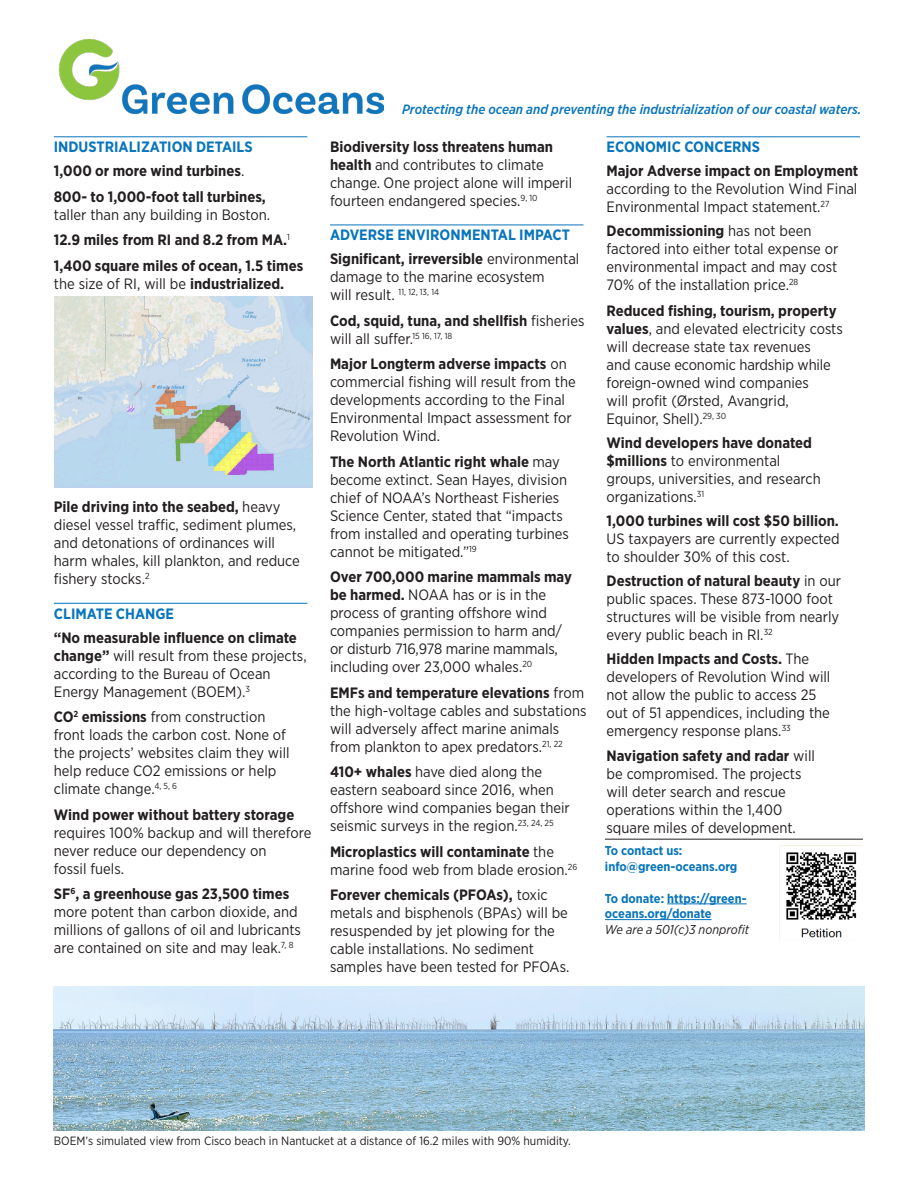
<style>
.page{position:relative;width:918px;height:1188px;background:#fff}
.page>*{position:absolute;margin:0;border:0;box-sizing:border-box;transform-origin:0 0}
.Main_Body{font:15px/18px "Gotham Narrow";color:#231f20}
.Main_Body_bullet{font:15px/18px "Gotham Narrow";color:#231f20}
.Main_Body-2{font:700 15px/18px "Gotham Narrow";color:#231f20}
.Main_Subhead{font:700 15px "Gotham Narrow";color:#0975bc}
.t1{font:italic 500 13.5px "Gotham Narrow";color:#0975bc}
.t2{font:700 12.75px/15.8px "Gotham Narrow";color:#0975bc}
.t3{font:italic 12.75px "Gotham Narrow";color:#231f20}
.To_learn_more{font:12px "Gotham Narrow";color:#231f20}
.s1{font-weight:400}
.s2{font-weight:700}
</style>
<div class="page">
<hr style="left:54px;top:136px;width:253px;height:1px;background:#0975bc">
<hr style="left:54px;top:603px;width:253px;height:1px;background:#0975bc">
<hr style="left:607px;top:136px;width:253px;height:1px;background:#0975bc">
<hr style="left:330px;top:225px;width:254px;height:1px;background:#0975bc">
<img style="left:54px;top:297px;width:258px;height:190px">
<hr style="left:605px;top:839px;width:258px;height:1px;background:#231f20">
<hr style="left:667px;top:904px;width:80px;height:1px;background:#0975bc">
<hr style="left:605px;top:919px;width:107px;height:1px;background:#0975bc">
<img style="left:54px;top:986px;width:810px;height:145px">
<img style="left:59px;top:40px;width:325px;height:74px">
<img style="left:780px;top:845px;width:83px;height:93px">
<p class="Main_Subhead" style="left:54px;top:137px;width:200px">INDUSTRIALIZATION DETAILS</p>
<p class="Main_Body-2" style="left:54px;top:162px;width:192px">1,000 or more wind turbines<span class="s1">.</span></p>
<p class="Main_Body" style="left:54px;top:187px;width:218px"><span class="s2">800- to 1,000-foot tall turbines, </span>taller than any building in Boston.</p>
<p class="Main_Body-2" style="left:54px;top:231px;width:238px">12.9 miles from RI and 8.2 from MA.<sup>1</sup></p>
<p class="Main_Body-2" style="left:54px;top:256px;width:251px">1,400 square miles of ocean, 1.5 times <span class="s1">the size of RI, will be</span> industrialized.</p>
<p class="Main_Body" style="left:54px;top:498px;width:248px"><span class="s2">Pile driving into the seabed,</span> heavy diesel vessel traffic, sediment plumes, and detonations of ordinances will harm whales, kill plankton, and reduce fishery stocks.<sup>2</sup></p>
<p class="Main_Subhead" style="left:54px;top:604px;width:122px">CLIMATE CHANGE</p>
<p class="Main_Body" style="left:54px;top:628px;width:254px"><span class="s2">“No measurable influence on climate change”</span> will result from these projects, according to the Bureau of Ocean Energy Management (BOEM).<sup>3</sup></p>
<p class="Main_Body" style="left:54px;top:708px;width:237px"><span class="s2">CO</span><sup>2</sup> <span class="s2">emissions</span> from construction front loads the carbon cost. None of the projects’ websites claim they will help reduce CO2 emissions or help climate change.<sup>4,</sup> <sup>5,</sup> <sup>6</sup></p>
<p class="Main_Body" style="left:54px;top:805px;width:259px"><span class="s2">Wind power without battery storage </span>requires 100% backup and will therefore never reduce our dependency on<br>fossil fuels.</p>
<p class="Main_Body" style="left:54px;top:885px;width:249px"><span class="s2">SF</span><sup>6</sup><span class="s2">, a greenhouse gas 23,500 times </span>more potent than carbon dioxide, and millions of gallons of oil and lubricants are contained on site and may leak.<sup>7,</sup> <sup>8</sup></p>
<p class="t1" style="left:402px;top:101px;width:461px">Protecting the ocean and preventing the industrialization of our coastal waters.</p>
<p class="Main_Body" style="left:330px;top:137px;width:244px"><span class="s2">Biodiversity loss threatens human health</span> and contributes to climate change. One project alone will imperil fourteen endangered species.<sup>9,</sup> <sup>10</sup></p>
<p class="Main_Subhead" style="left:330px;top:225px;width:242px">ADVERSE ENVIRONMENTAL IMPACT</p>
<p class="Main_Body" style="left:330px;top:250px;width:251px"><span class="s2">Significant, irreversible</span> environmental damage to the marine ecosystem<br>will result. <sup>11,</sup> <sup>12,</sup> <sup>13,</sup> <sup>14</sup></p>
<p class="Main_Body-2" style="left:330px;top:311px;width:256px">Cod, squid, tuna, and shellfish <span class="s1">fisheries will all suffer.</span><sup>15</sup> <sup>16,</sup> <sup>17,</sup> <sup>18</sup></p>
<p class="Main_Body" style="left:330px;top:355px;width:247px"><span class="s2">Major Longterm adverse impacts</span> on commercial fishing will result from the developments according to the Final Environmental Impact assessment for Revolution Wind.</p>
<p class="Main_Body" style="left:330px;top:452px;width:241px"><span class="s2">The North Atlantic right whale</span> may become extinct. Sean Hayes, division chief of NOAA’s Northeast Fisheries Science Center, stated that “impacts from installed and operating turbines cannot be mitigated.”<sup>19</sup></p>
<p class="Main_Body" style="left:330px;top:568px;width:244px"><span class="s2">Over 700,000 marine mammals may be harmed.</span> NOAA has or is in the process of granting offshore wind companies permission to harm and/ or disturb 716,978 marine mammals, including over 23,000 whales.<sup>20</sup></p>
<p class="Main_Body" style="left:330px;top:683px;width:258px"><span class="s2">EMFs and temperature elevations</span> from the high-voltage cables and substations will adversely affect marine animals from plankton to apex predators.<sup>21,</sup> <sup>22</sup></p>
<p class="Main_Body" style="left:330px;top:763px;width:241px"><span class="s2">410+ whales</span> have died along the eastern seaboard since 2016, when offshore wind companies began their seismic surveys in the region.<sup>23,</sup> <sup>24,</sup> <sup>25</sup></p>
<p class="Main_Body" style="left:330px;top:842px;width:249px"><span class="s2">Microplastics will contaminate</span> the marine food web from blade erosion.<sup>26</sup></p>
<p class="Main_Body" style="left:330px;top:886px;width:241px"><span class="s2">Forever chemicals (PFOAs),</span> toxic metals and bisphenols (BPAs) will be resuspended by jet plowing for the cable installations. No sediment samples have been tested for PFOAs.</p>
<p class="Main_Subhead" style="left:607px;top:137px;width:155px">ECONOMIC CONCERNS</p>
<p class="Main_Body_bullet" style="left:607px;top:162px;width:253px;text-align:justify"><span class="s2">Major Adverse impact on Employment </span>according to the Revolution Wind Final Environmental Impact statement.<sup>27</sup></p>
<p class="Main_Body" style="left:607px;top:222px;width:233px"><span class="s2">Decommissioning</span> has not been factored into either total expense or environmental impact and may cost 70% of the installation price.<sup>28</sup></p>
<p class="Main_Body_bullet" style="left:607px;top:301px;width:238px"><span class="s2">Reduced fishing, tourism, property values</span>, and elevated electricity costs will decrease state tax revenues<br>and cause economic hardship while foreign-owned wind companies<br>will profit (Ørsted, Avangrid,<br>Equinor, Shell).<sup>29,</sup> <sup>30</sup></p>
<p class="Main_Body_bullet" style="left:607px;top:433px;width:216px"><span class="s2">Wind developers have donated $millions</span> to environmental groups, universities, and research organizations.<sup>31</sup></p>
<p class="Main_Body_bullet" style="left:607px;top:511px;width:235px;text-align:justify"><span class="s2">1,000 turbines will cost $50 billion.<br></span>US taxpayers are currently expected to shoulder 30% of this cost.</p>
<p class="Main_Body_bullet" style="left:607px;top:571px;width:236px"><span class="s2">Destruction of natural beauty</span> in our public spaces. These 873-1000 foot structures will be visible from nearly every public beach in RI.<sup>32</sup></p>
<p class="Main_Body" style="left:607px;top:649px;width:225px"><span class="s2">Hidden Impacts and Costs.</span> The developers of Revolution Wind will not allow the public to access 25 out of 51 appendices, including the emergency response plans.<sup>33</sup></p>
<p class="Main_Body_bullet" style="left:607px;top:747px;width:210px"><span class="s2">Navigation safety and radar</span> will be compromised. The projects will deter search and rescue operations within the 1,400 square miles of development.</p>
<p class="t2" style="left:605px;top:843px;width:79px">To contact us:</p>
<p class="t2" style="left:605px;top:859px;width:134px">info@green-oceans.org</p>
<p class="t2" style="left:605px;top:890px;width:143px">To donate: https://green&shy;oceans.org/donate</p>
<p class="t3" style="left:605px;top:922px;width:146px">We are a 501(c)3 nonprofit</p>
<p class="To_learn_more" style="left:54px;top:1134px;width:519px">BOEM’s simulated view from Cisco beach in Nantucket at a distance of 16.2 miles with 90% humidity.</p>
</div>
